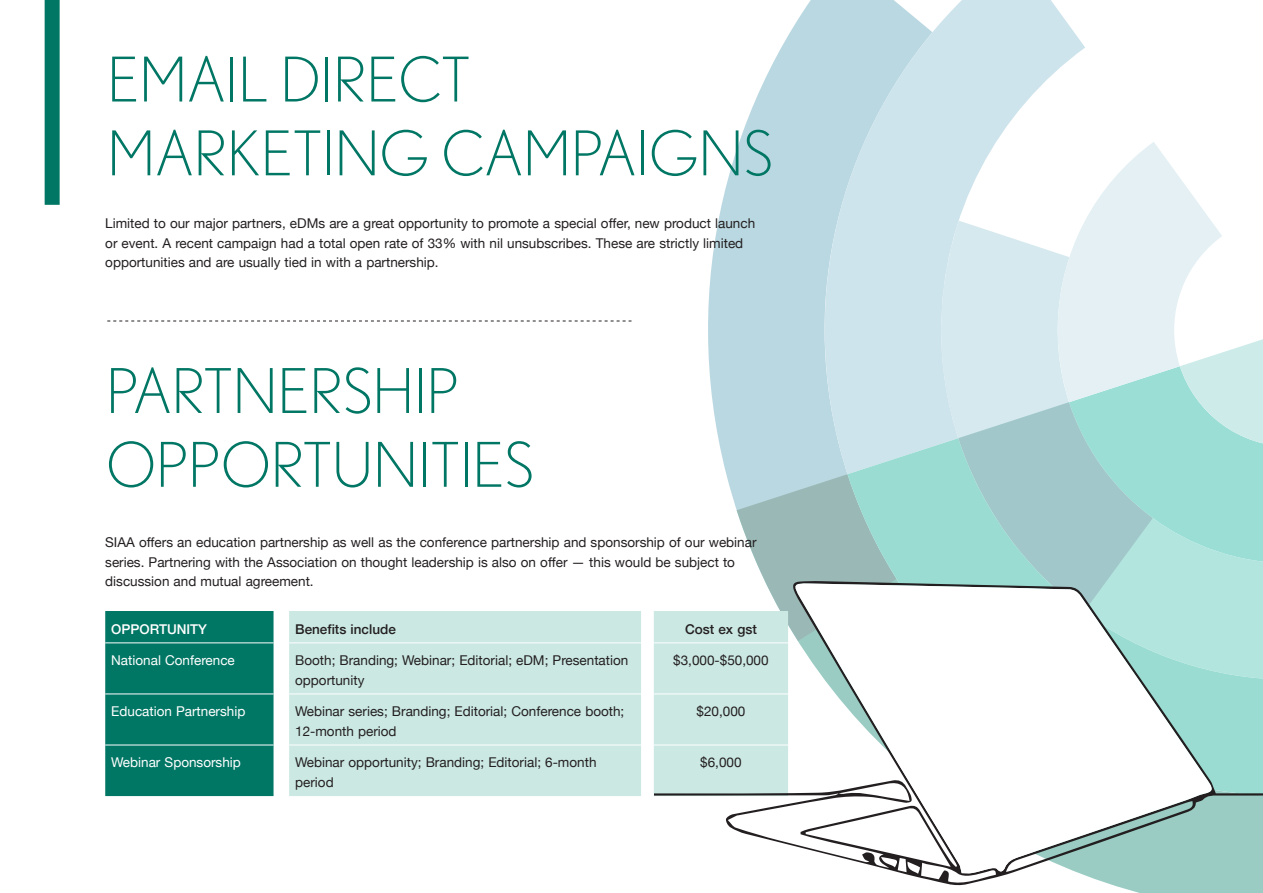
<style>
.page{position:relative;width:1263px;height:893px;background:#fff}
.page>*{position:absolute;margin:0;border:0;box-sizing:border-box;transform-origin:0 0}
.t1{font:300 61.5px/73.8px "Nobel";color:#007664}
.copy{font:13.5px/19.5px "Helvetica Neue";color:#231f20}
.copy-2{font:13.5px "Helvetica Neue";color:#fff}
.copy-3{font:500 13.5px "Helvetica Neue";color:#231f20}
.copy-4{font:500 13.5px "Helvetica Neue";color:#fff}
</style>
<div class="page">
<svg style="left:708px;top:0;width:139px;height:581px;fill:#bad8e1"></svg>
<svg style="left:825px;top:0;width:260px;height:474px;fill:#cee4ec"></svg>
<svg style="left:847px;top:438px;width:111px;height:143px;fill:#9adcd2"></svg>
<svg style="left:958px;top:142px;width:305px;height:439px"></svg>
<div style="left:105px;top:611px;width:169px;height:185px;background:#007664"></div>
<div style="left:289px;top:611px;width:366px;height:185px;background:#cbe8e3"></div>
<hr style="left:105px;top:642px;width:169px;height:1px;background:#fff">
<hr style="left:289px;top:642px;width:352px;height:1px;background:#fff">
<hr style="left:654px;top:642px;width:134px;height:1px;background:#fff">
<hr style="left:105px;top:694px;width:169px;height:1px;background:#fff">
<hr style="left:289px;top:694px;width:352px;height:1px;background:#fff">
<hr style="left:654px;top:694px;width:134px;height:1px;background:#fff">
<hr style="left:105px;top:745px;width:169px;height:1px;background:#fff">
<hr style="left:289px;top:745px;width:352px;height:1px;background:#fff">
<hr style="left:654px;top:745px;width:134px;height:1px;background:#fff">
<svg style="left:107px;top:321px;width:524px;height:1px"></svg>
<div style="left:45px;top:0;width:15px;height:205px;background:#007664"></div>
<svg style="left:655px;top:581px;width:608px;height:306px"></svg>
<svg style="left:792px;top:583px;width:421px;height:291px"></svg>
<p class="t1" style="left:107px;top:42px;width:667px">EMAIL DIRECT<br>MARKETING CAMPAIGNS</p>
<p class="copy" style="left:105px;top:215px;width:651px">Limited to our major partners, eDMs are a great opportunity to promote a special offer, new product launch or event. A recent campaign had a total open rate of 33% with nil unsubscribes. These are strictly limited opportunities and are usually tied in with a partnership.</p>
<p class="t1" style="left:106px;top:353px;width:429px">PARTNERSHIP<br>OPPORTUNITIES</p>
<p class="copy" style="left:105px;top:534px;width:653px">SIAA offers an education partnership as well as the conference partnership and sponsorship of our webinar series. Partnering with the Association on thought leadership is also on offer — this would be subject to discussion and mutual agreement.</p>
<p class="copy-4" style="left:111px;top:618px;width:97px">OPPORTUNITY</p>
<p class="copy-3" style="left:295px;top:618px;width:102px">Benefits include</p>
<p class="copy-3" style="left:685px;top:618px;width:73px">Cost ex gst</p>
<p class="copy-2" style="left:111px;top:650px;width:125px">National Conference</p>
<p class="copy" style="left:295px;top:651px;width:335px">Booth; Branding; Webinar; Editorial; eDM; Presentation opportunity</p>
<p class="copy" style="left:673px;top:651px;width:97px">$3,000-$50,000</p>
<p class="copy-2" style="left:111px;top:702px;width:136px">Education Partnership</p>
<p class="copy" style="left:295px;top:702px;width:331px">Webinar series; Branding; Editorial; Conference booth;<br>12-month period</p>
<p class="copy" style="left:696px;top:702px;width:50px">$20,000</p>
<p class="copy-2" style="left:111px;top:753px;width:131px">Webinar Sponsorship</p>
<p class="copy" style="left:295px;top:753px;width:303px">Webinar opportunity; Branding; Editorial; 6-month period</p>
<p class="copy" style="left:700px;top:753px;width:43px">$6,000</p>
</div>
